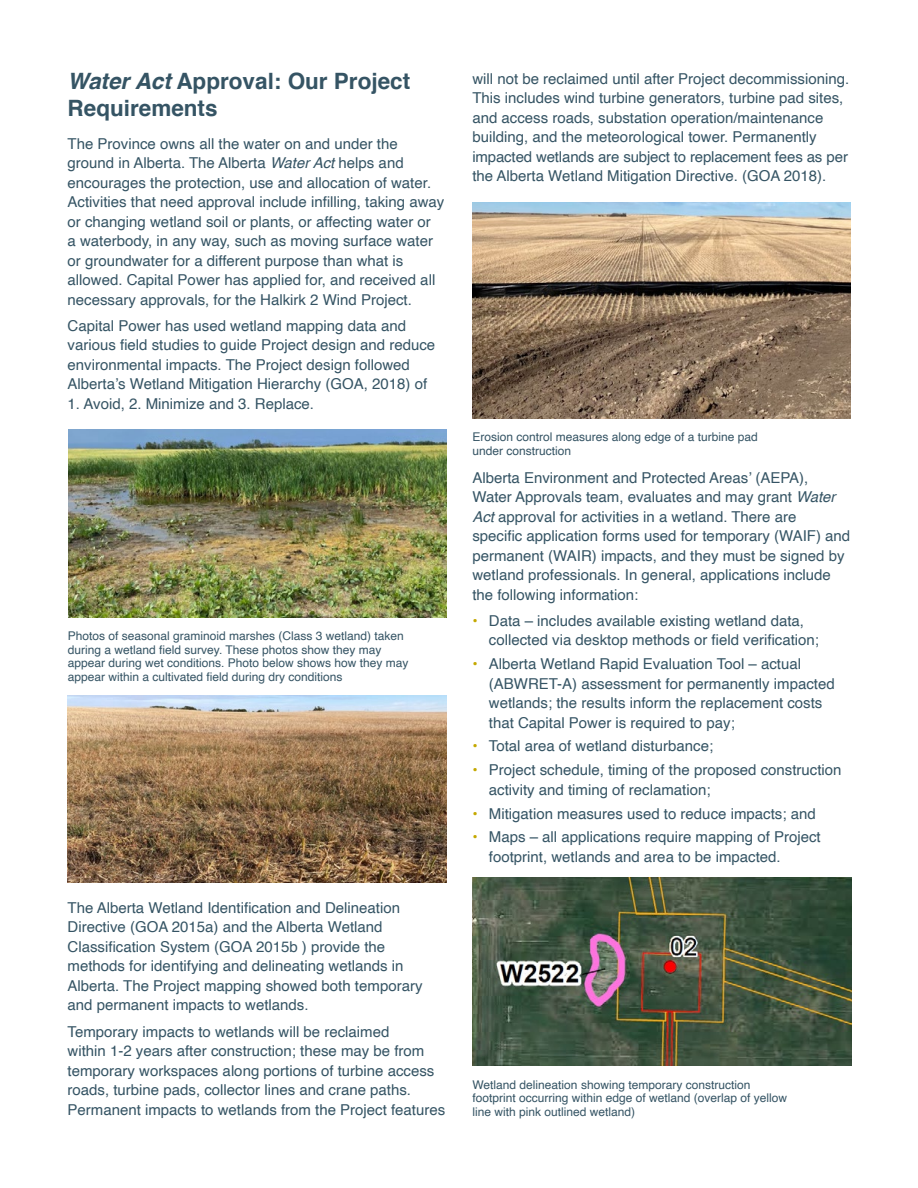
<style>
.page{position:relative;width:918px;height:1188px;background:#fff}
.page>*{position:absolute;margin:0;border:0;box-sizing:border-box;transform-origin:0 0}
.t1{font:700 22.5px/27px "Helvetica";color:#355464}
.t2{font:15px/19.5px "Helvetica";color:#355464}
.t3{font:12px/13.5px "Helvetica";color:#355464}
.s1{font-style:italic}
.s2{color:#c4a800}
</style>
<div class="page">
<img style="left:472px;top:878px;width:379px;height:188px">
<img style="left:68px;top:429px;width:378px;height:189px">
<img style="left:472px;top:202px;width:378px;height:216px">
<svg style="left:67px;top:696px;width:379px;height:186px;background:#977c5e"></svg>
<h1 class="t1" style="left:68px;top:68px;width:344px"><span class="s1">Water Act</span> Approval: Our Project<br>Requirements</h1>
<p class="t2" style="left:68px;top:134px;width:378px">The Province owns all the water on and under the ground in Alberta. The Alberta <span class="s1">Water Act</span> helps and encourages the protection, use and allocation of water.<br>Activities that need approval include infilling, taking away or changing wetland soil or plants, or affecting water or<br>a waterbody, in any way, such as moving surface water or groundwater for a different purpose than what is allowed. Capital Power has applied for, and received all necessary approvals, for the Halkirk 2 Wind Project.</p>
<p class="t2" style="left:68px;top:316px;width:369px">Capital Power has used wetland mapping data and various field studies to guide Project design and reduce environmental impacts. The Project design followed Alberta’s Wetland Mitigation Hierarchy (GOA, 2018) of</p>
<p class="t2" style="left:68px;top:394px;width:248px">1. Avoid, 2. Minimize and 3. Replace.</p>
<p class="t3" style="left:68px;top:630px;width:342px">Photos of seasonal graminoid marshes (Class 3 wetland) taken during a wetland field survey. These photos show they may appear during wet conditions. Photo below shows how they may appear within a cultivated field during dry conditions</p>
<p class="t2" style="left:68px;top:898px;width:356px">The Alberta Wetland Identification and Delineation Directive (GOA 2015a) and the Alberta Wetland Classification System (GOA 2015b ) provide the methods for identifying and delineating wetlands in Alberta. The Project mapping showed both temporary and permanent impacts to wetlands.</p>
<p class="t2" style="left:68px;top:1022px;width:379px">Temporary impacts to wetlands will be reclaimed<br>within 1-2 years after construction; these may be from temporary workspaces along portions of turbine access roads, turbine pads, collector lines and crane paths.<br>Permanent impacts to wetlands from the Project features</p>
<p class="t2" style="left:472px;top:69px;width:378px">will not be reclaimed until after Project decommissioning.<br>This includes wind turbine generators, turbine pad sites, and access roads, substation operation/maintenance building, and the meteorological tower. Permanently impacted wetlands are subject to replacement fees as per the Alberta Wetland Mitigation Directive. (GOA 2018).</p>
<p class="t3" style="left:472px;top:431px;width:287px">Erosion control measures along edge of a turbine pad under construction</p>
<p class="t2" style="left:472px;top:468px;width:379px">Alberta Environment and Protected Areas’ (AEPA), Water Approvals team, evaluates and may grant <span class="s1">Water Act</span> approval for activities in a wetland. There are<br>specific application forms used for temporary (WAIF) and permanent (WAIR) impacts, and they must be signed by wetland professionals. In general, applications include the following information:</p>
<p class="t2" style="left:489px;top:611px;width:332px;text-indent:-16px"><span class="s2">•</span> Data – includes available existing wetland data, collected via desktop methods or field verification;</p>
<p class="t2" style="left:489px;top:655px;width:347px;text-indent:-16px"><span class="s2">•</span> Alberta Wetland Rapid Evaluation Tool – actual (ABWRET-A) assessment for permanently impacted wetlands; the results inform the replacement costs that Capital Power is required to pay;</p>
<p class="t2" style="left:472px;top:737px;width:242px"><span class="s2">•</span> Total area of wetland disturbance;</p>
<p class="t2" style="left:489px;top:761px;width:354px;text-indent:-16px"><span class="s2">•</span> Project schedule, timing of the proposed construction activity and timing of reclamation;</p>
<p class="t2" style="left:472px;top:804px;width:345px"><span class="s2">•</span> Mitigation measures used to reduce impacts; and</p>
<p class="t2" style="left:489px;top:828px;width:333px;text-indent:-16px"><span class="s2">•</span> Maps – all applications require mapping of Project footprint, wetlands and area to be impacted.</p>
<p class="t3" style="left:472px;top:1078px;width:316px">Wetland delineation showing temporary construction footprint occurring within edge of wetland (overlap of yellow line with pink outlined wetland)</p>
</div>
